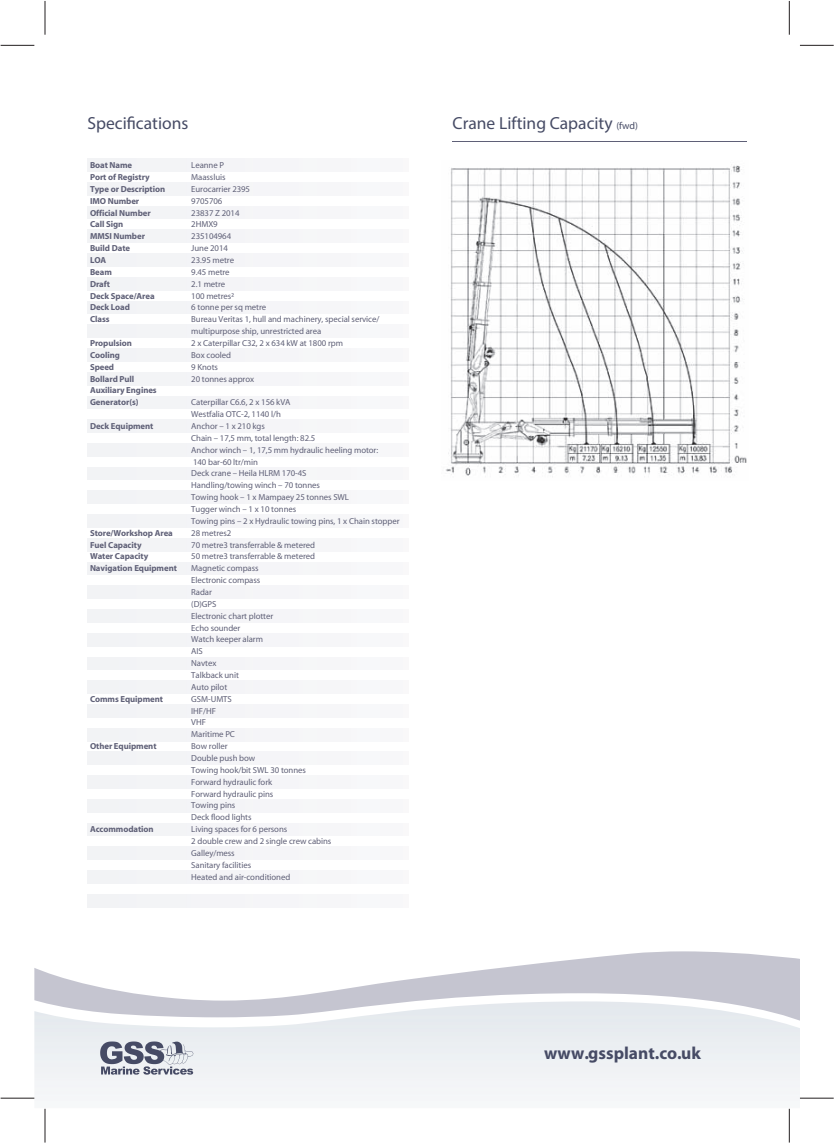
<style>
.page{position:relative;width:834px;height:1143px;background:#fff}
.page>*{position:absolute;margin:0;border:0;box-sizing:border-box;transform-origin:0 0}
.t1{font:17.5px "Myriad Pro";color:#464b65}
.t2{font:700 17.5px "Myriad";color:#464b65}
.t3{font:8.75px/11.9px "Myriad";letter-spacing:-.005em;color:#5f6077}
.t4{font:700 8.75px/11.9px "Myriad";letter-spacing:-.005em;color:#5f6077}
.s1{font-size:10px}
</style>
<div class="page">
<div style="left:88px;top:159px;width:320px;height:12px;background:#f5f5f7"></div>
<div style="left:88px;top:182px;width:320px;height:13px;background:#f5f5f7"></div>
<div style="left:88px;top:206px;width:320px;height:13px;background:#f5f5f7"></div>
<div style="left:88px;top:230px;width:320px;height:13px;background:#f5f5f7"></div>
<div style="left:88px;top:254px;width:320px;height:12px;background:#f5f5f7"></div>
<div style="left:88px;top:277px;width:320px;height:13px;background:#f5f5f7"></div>
<div style="left:88px;top:301px;width:320px;height:13px;background:#f5f5f7"></div>
<div style="left:88px;top:325px;width:320px;height:12px;background:#f5f5f7"></div>
<div style="left:88px;top:348px;width:320px;height:13px;background:#f5f5f7"></div>
<div style="left:88px;top:372px;width:320px;height:13px;background:#f5f5f7"></div>
<div style="left:88px;top:396px;width:320px;height:13px;background:#f5f5f7"></div>
<div style="left:88px;top:420px;width:320px;height:12px;background:#f5f5f7"></div>
<div style="left:88px;top:443px;width:320px;height:13px;background:#f5f5f7"></div>
<div style="left:88px;top:467px;width:320px;height:13px;background:#f5f5f7"></div>
<div style="left:88px;top:491px;width:320px;height:13px;background:#f5f5f7"></div>
<div style="left:88px;top:514px;width:320px;height:13px;background:#f5f5f7"></div>
<div style="left:88px;top:538px;width:320px;height:13px;background:#f5f5f7"></div>
<div style="left:88px;top:562px;width:320px;height:13px;background:#f5f5f7"></div>
<div style="left:88px;top:586px;width:320px;height:12px;background:#f5f5f7"></div>
<div style="left:88px;top:609px;width:320px;height:13px;background:#f5f5f7"></div>
<div style="left:88px;top:633px;width:320px;height:13px;background:#f5f5f7"></div>
<div style="left:88px;top:657px;width:320px;height:13px;background:#f5f5f7"></div>
<div style="left:88px;top:680px;width:320px;height:13px;background:#f5f5f7"></div>
<div style="left:88px;top:704px;width:320px;height:13px;background:#f5f5f7"></div>
<div style="left:88px;top:728px;width:320px;height:13px;background:#f5f5f7"></div>
<div style="left:88px;top:752px;width:320px;height:12px;background:#f5f5f7"></div>
<div style="left:88px;top:775px;width:320px;height:13px;background:#f5f5f7"></div>
<div style="left:88px;top:799px;width:320px;height:13px;background:#f5f5f7"></div>
<div style="left:88px;top:823px;width:320px;height:13px;background:#f5f5f7"></div>
<div style="left:88px;top:847px;width:320px;height:12px;background:#f5f5f7"></div>
<div style="left:88px;top:870px;width:320px;height:13px;background:#f5f5f7"></div>
<div style="left:88px;top:894px;width:320px;height:13px;background:#f5f5f7"></div>
<hr style="left:452px;top:141px;width:295px;height:1px;background:#5f6077">
<img style="left:446px;top:165px;width:301px;height:312px">
<svg style="left:34px;top:951px;width:766px;height:50px"></svg>
<svg style="left:34px;top:1001px;width:766px;height:98px"></svg>
<svg style="left:100px;top:1041px;width:93px;height:33px"></svg>
<hr style="left:1px;top:45px;width:33px;height:1px;background:#231f20">
<hr style="left:800px;top:45px;width:33px;height:1px;background:#231f20">
<hr style="left:1px;top:1097px;width:33px;height:1px;background:#231f20">
<hr style="left:800px;top:1097px;width:33px;height:1px;background:#231f20">
<hr style="left:45px;top:1px;width:1px;height:34px;background:#231f20">
<hr style="left:45px;top:1108px;width:1px;height:34px;background:#231f20">
<hr style="left:789px;top:1px;width:1px;height:34px;background:#231f20">
<hr style="left:789px;top:1108px;width:1px;height:34px;background:#231f20">
<h1 class="t1" style="left:88px;top:117px;width:102px">Specifications</h1>
<h1 class="t1" style="left:452px;top:117px;width:187px">Crane Lifting Capacity <span class="s1">(fwd)</span></h1>
<p class="t4" style="left:90px;top:160px;width:77px">Boat Name<br>Port of Registry<br>Type or Description<br>IMO Number<br>Official Number<br>Call Sign<br>MMSI Number<br>Build Date<br>LOA<br>Beam<br>Draft<br>Deck Space/Area<br>Deck Load<br>Class</p>
<p class="t4" style="left:90px;top:338px;width:68px">Propulsion<br>Cooling<br>Speed<br>Bollard Pull<br>Auxiliary Engines<br>Generator(s)</p>
<p class="t4" style="left:90px;top:421px;width:65px">Deck Equipment</p>
<p class="t4" style="left:90px;top:527px;width:88px">Store/Workshop Area<br>Fuel Capacity<br>Water Capacity<br>Navigation Equipment</p>
<p class="t4" style="left:90px;top:693px;width:75px">Comms Equipment</p>
<p class="t4" style="left:90px;top:741px;width:68px">Other Equipment</p>
<p class="t4" style="left:90px;top:824px;width:65px">Accommodation</p>
<p class="t3" style="left:191px;top:160px;width:190px">Leanne P<br>Maassluis<br>Eurocarrier 2395<br>9705706<br>23837 Z 2014<br>2HMX9<br>235104964<br>June 2014<br>23.95 metre<br>9.45 metre<br>2.1 metre<br>100 metres²<br>6 tonne per sq metre<br>Bureau Veritas 1, hull and machinery, special service/ multipurpose ship, unrestricted area<br>2 x Caterpillar C32, 2 x 634 kW at 1800 rpm<br>Box cooled<br>9 Knots<br>20 tonnes approx</p>
<p class="t3" style="left:191px;top:397px;width:210px">Caterpillar C6.6, 2 x 156 kVA<br>Westfalia OTC-2, 1140 l/h<br>Anchor – 1 x 210 kgs<br>Chain – 17,5 mm, total length: 82.5<br>Anchor winch – 1, 17,5 mm hydraulic heeling motor:<br>140 bar-60 ltr/min<br>Deck crane – Heila HLRM 170-4S<br>Handling/towing winch – 70 tonnes<br>Towing hook – 1 x Mampaey 25 tonnes SWL<br>Tugger winch – 1 x 10 tonnes<br>Towing pins – 2 x Hydraulic towing pins, 1 x Chain stopper<br>28 metres2<br>70 metre3 transferrable &amp; metered<br>50 metre3 transferrable &amp; metered<br>Magnetic compass<br>Electronic compass<br>Radar<br>(D)GPS<br>Electronic chart plotter<br>Echo sounder<br>Watch keeper alarm<br>AIS<br>Navtex<br>Talkback unit<br>Auto pilot<br>GSM-UMTS<br>IHF/HF<br>VHF<br>Maritime PC<br>Bow roller<br>Double push bow<br>Towing hook/bit SWL 30 tonnes<br>Forward hydraulic fork<br>Forward hydraulic pins<br>Towing pins<br>Deck flood lights<br>Living spaces for 6 persons<br>2 double crew and 2 single crew cabins<br>Galley/mess<br>Sanitary facilities<br>Heated and air-conditioned</p>
<h1 class="t2" style="left:544px;top:1046px;width:158px">www.gssplant.co.uk</h1>
</div>
